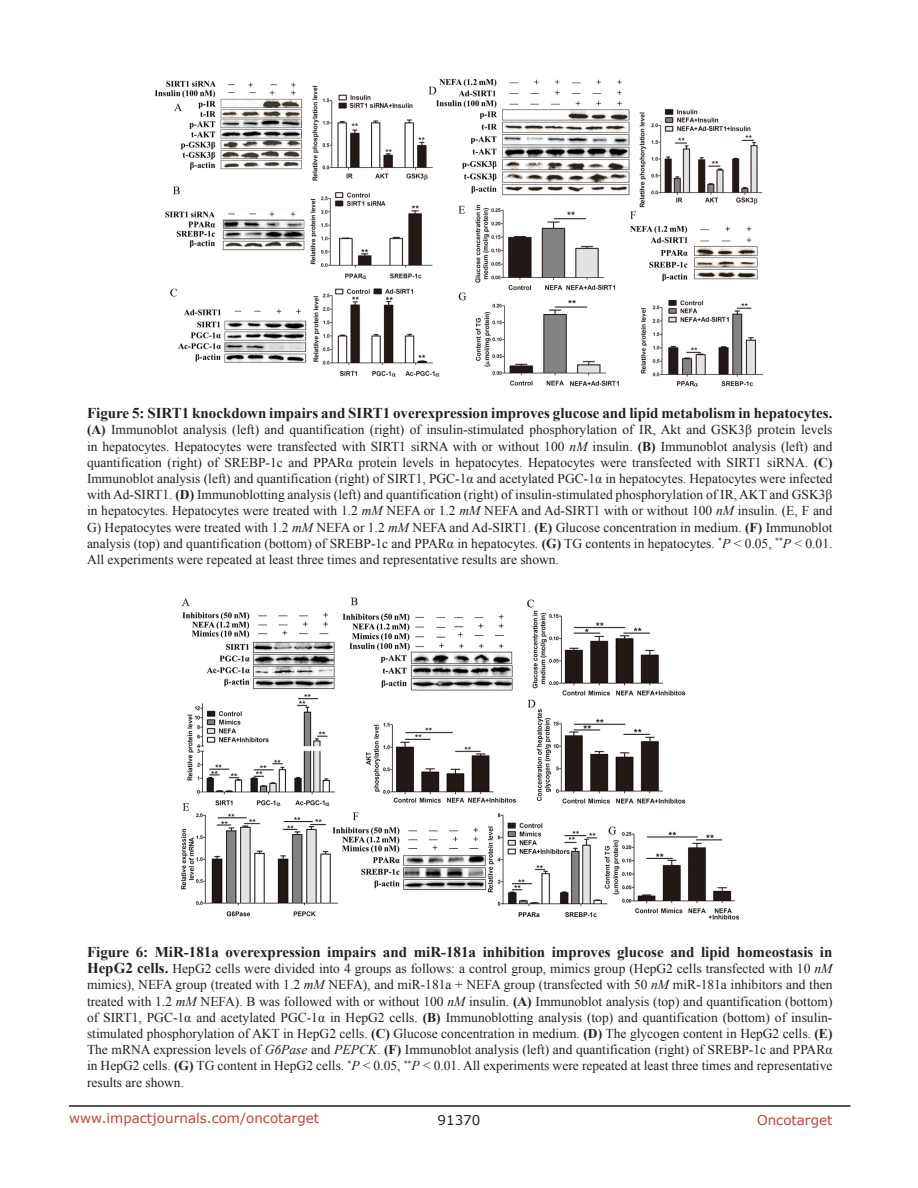
<style>
.page{position:relative;width:918px;height:1188px;background:#fff}
.page>*{position:absolute;margin:0;border:0;box-sizing:border-box;transform-origin:0 0}
.figuretext{font:700 15px "Times New Roman";color:#231f20}
.figuretext-2{font:13.5px/16.2px "Times New Roman";color:#231f20;text-align:justify}
.t1{font:13.5px "Verdana";color:#c24141}
.t2{font:13.5px "Verdana";color:#231f20}
.s1{font-weight:700}
.s2{font-style:italic}
.s3{font-weight:700;font-size:15px}
</style>
<div class="page">
<hr style="left:69px;top:1105px;width:781px;height:2px;background:#231f20">
<img style="left:181px;top:597px;width:559px;height:323px">
<img style="left:154px;top:79px;width:609px;height:308px">
<p class="figuretext" style="left:87px;top:403px;width:747px">Figure 5: SIRT1 knockdown impairs and SIRT1 overexpression improves glucose and lipid metabolism in hepatocytes.</p>
<p class="figuretext-2" style="left:87px;top:422px;width:747px"><span class="s1">(A)</span> Immunoblot analysis (left) and quantification (right) of insulin-stimulated phosphorylation of IR, Akt and GSK3β protein levels in hepatocytes. Hepatocytes were transfected with SIRT1 siRNA with or without 100 <span class="s2">nM</span> insulin. <span class="s1">(B)</span> Immunoblot analysis (left) and quantification (right) of SREBP-1c and PPARα protein levels in hepatocytes. Hepatocytes were transfected with SIRT1 siRNA. <span class="s1">(C)<br></span>Immunoblot analysis (left) and quantification (right) of SIRT1, PGC-1α and acetylated PGC-1α in hepatocytes. Hepatocytes were infected with Ad-SIRT1. <span class="s1">(D)</span> Immunoblotting analysis (left) and quantification (right) of insulin-stimulated phosphorylation of IR, AKT and GSK3β in hepatocytes. Hepatocytes were treated with 1.2 <span class="s2">mM</span> NEFA or 1.2 <span class="s2">mM</span> NEFA and Ad-SIRT1 with or without 100 <span class="s2">nM</span> insulin. (E, F and G) Hepatocytes were treated with 1.2 <span class="s2">mM</span> NEFA or 1.2 <span class="s2">mM</span> NEFA and Ad-SIRT1. <span class="s1">(E)</span> Glucose concentration in medium. <span class="s1">(F)</span> Immunoblot analysis (top) and quantification (bottom) of SREBP-1c and PPARα in hepatocytes. <span class="s1">(G)</span> TG contents in hepatocytes. <sup>*</sup><span class="s2">P</span> &lt; 0.05, <sup>**</sup><span class="s2">P</span> &lt; 0.01.<br>All experiments were repeated at least three times and representative results are shown.</p>
<p class="figuretext" style="left:87px;top:942px;width:747px">Figure 6: MiR-181a overexpression impairs and miR-181a inhibition improves glucose and lipid homeostasis in</p>
<p class="figuretext-2" style="left:87px;top:960px;width:747px"><span class="s3">HepG2 cells.</span> HepG2 cells were divided into 4 groups as follows: a control group, mimics group (HepG2 cells transfected with 10 <span class="s2">nM </span>mimics), NEFA group (treated with 1.2 <span class="s2">mM</span> NEFA), and miR-181a + NEFA group (transfected with 50 <span class="s2">nM</span> miR-181a inhibitors and then treated with 1.2 <span class="s2">mM</span> NEFA). B was followed with or without 100 <span class="s2">nM</span> insulin. <span class="s1">(A)</span> Immunoblot analysis (top) and quantification (bottom) of SIRT1, PGC-1α and acetylated PGC-1α in HepG2 cells. <span class="s1">(B)</span> Immunoblotting analysis (top) and quantification (bottom) of insulin&shy;stimulated phosphorylation of AKT in HepG2 cells. <span class="s1">(C)</span> Glucose concentration in medium. <span class="s1">(D)</span> The glycogen content in HepG2 cells. <span class="s1">(E)<br></span>The mRNA expression levels of <span class="s2">G6Pase</span> and <span class="s2">PEPCK</span>. <span class="s1">(F)</span> Immunoblot analysis (left) and quantification (right) of SREBP-1c and PPARα in HepG2 cells. <span class="s1">(G)</span> TG content in HepG2 cells. <sup>*</sup><span class="s2">P</span> &lt; 0.05, <sup>**</sup><span class="s2">P</span> &lt; 0.01. All experiments were repeated at least three times and representative results are shown.</p>
<p class="t1" style="left:69px;top:1109px;width:252px">www.impactjournals.com/oncotarget</p>
<p class="t2" style="left:438px;top:1111px;width:44px">91370</p>
<p class="t1" style="left:757px;top:1111px;width:77px">Oncotarget</p>
</div>
